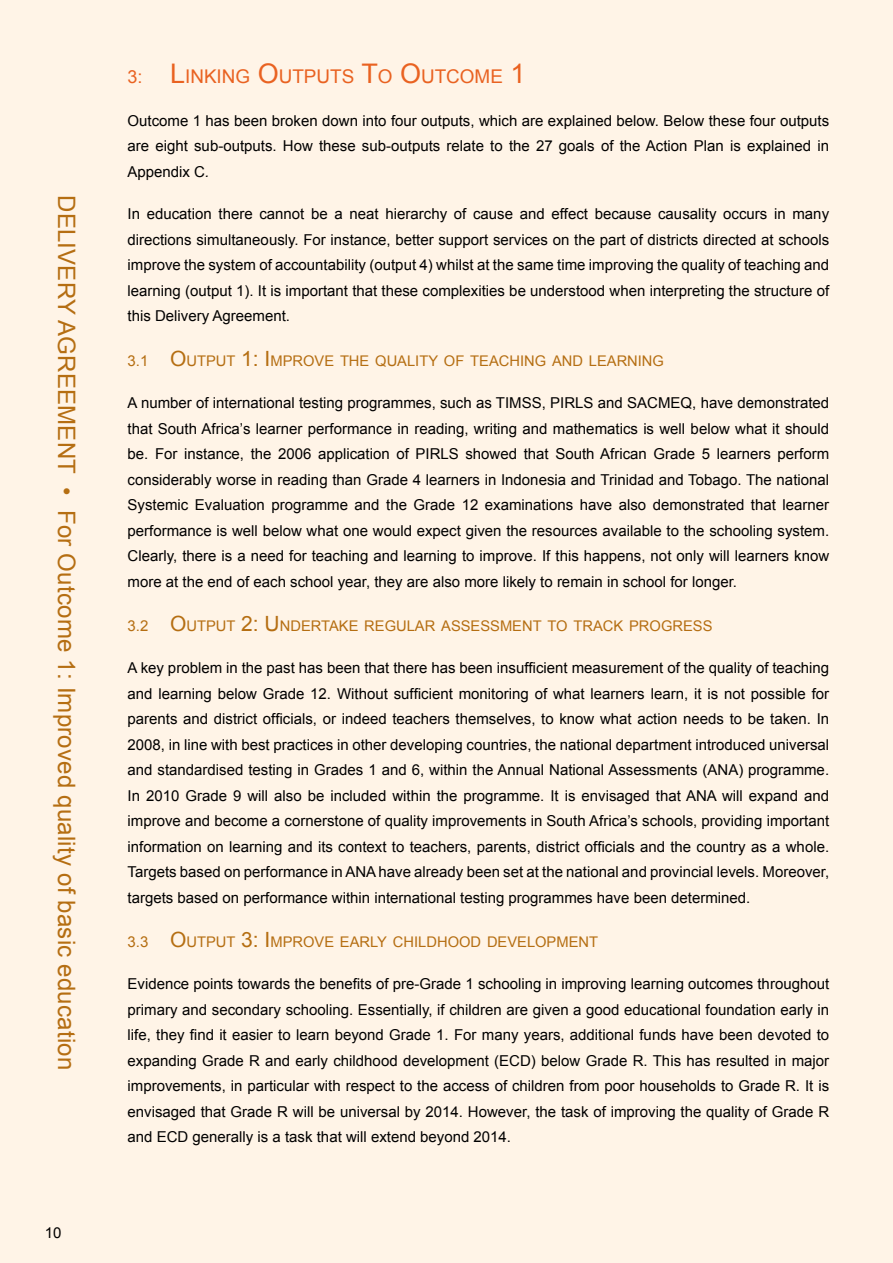
<style>
.page{position:relative;width:893px;height:1263px;background:#fff4e7}
.page>*{position:absolute;margin:0;border:0;box-sizing:border-box;transform-origin:0 0}
.t1{font:24px "Arial";letter-spacing:.01em;color:#b56e12}
.t2{font:18.9px "Arial";color:#e96221}
.t3{font:15px/25.5px "Arial";color:#000;text-align:justify}
.t4{font:14.7px "Arial";color:#b56e12}
.s1{font-size:18px}
.s2{font-size:27px}
.s3{font-style:italic}
.s4{font-size:15px}
.s5{font-size:21px}
</style>
<div class="page">
<hr style="left:892px;top:0;width:1px;height:1263px;background:#fbf6ee">
<h1 class="t1" style="left:80px;top:195px;width:876px;rotate:90deg">DELIVERY AGREEMENT • For Outcome 1: Improved quality of basic education</h1>
<p class="t3" style="left:45px;top:1220px;width:18px">10</p>
<p class="t2" style="left:128px;top:66px;width:399px"><span class="s1">3:</span> <span class="s2">L</span>i nki ng <span class="s2">O</span>utputs <span class="s2">T</span>o <span class="s2">O</span>utcome <span class="s2">1</span></p>
<p class="t3" style="left:128px;top:108px;width:703px">Outcome 1 has been broken down into four outputs, which are explained below. Below these four outputs are eight sub-outputs. How these sub-outputs relate to the 27 goals of the Action Plan is explained in Appendix C<span class="s3">.</span></p>
<p class="t3" style="left:128px;top:201px;width:703px">In education there cannot be a neat hierarchy of cause and effect because causality occurs in many directions simultaneously. For instance, better support services on the part of districts directed at schools improve the system of accountability (output 4) whilst at the same time improving the quality of teaching and learning (output 1). It is important that these complexities be understood when interpreting the structure of this Delivery Agreement.</p>
<p class="t4" style="left:128px;top:352px;width:538px"><span class="s4">3.1</span> <span class="s5">O</span>utput <span class="s5">1: I</span>mprove th e quality of teachi ng and learni ng</p>
<p class="t3" style="left:128px;top:390px;width:703px">A number of international testing programmes, such as TIMSS, PIRLS and SACMEQ, have demonstrated that South Africa’s learner performance in reading, writing and mathematics is well below what it should be. For instance, the 2006 application of PIRLS showed that South African Grade 5 learners perform considerably worse in reading than Grade 4 learners in Indonesia and Trinidad and Tobago. The national Systemic Evaluation programme and the Grade 12 examinations have also demonstrated that learner performance is well below what one would expect given the resources available to the schooling system.<br>Clearly, there is a need for teaching and learning to improve. If this happens, not only will learners know more at the end of each school year, they are also more likely to remain in school for longer.</p>
<p class="t4" style="left:128px;top:617px;width:586px"><span class="s4">3.2</span> <span class="s5">O</span> utput <span class="s5">2: U</span> ndertake regular assessment to track progress</p>
<p class="t3" style="left:128px;top:655px;width:703px">A key problem in the past has been that there has been insufficient measurement of the quality of teaching and learning below Grade 12. Without sufficient monitoring of what learners learn, it is not possible for parents and district officials, or indeed teachers themselves, to know what action needs to be taken. In 2008, in line with best practices in other developing countries, the national department introduced universal and standardised testing in Grades 1 and 6, within the Annual National Assessments (ANA) programme.<br>In 2010 Grade 9 will also be included within the programme. It is envisaged that ANA will expand and improve and become a cornerstone of quality improvements in South Africa’s schools, providing important information on learning and its context to teachers, parents, district officials and the country as a whole.<br>Targets based on performance in ANA have already been set at the national and provincial levels. Moreover, targets based on performance within international testing programmes have been determined.</p>
<p class="t4" style="left:128px;top:933px;width:275px"><span class="s4">3.3</span> <span class="s5">O</span> utput <span class="s5">3: I</span>mprove early chil</p>
<p class="t4" style="left:426px;top:933px;width:173px">dhood development</p>
<p class="t3" style="left:128px;top:971px;width:703px">Evidence points towards the benefits of pre-Grade 1 schooling in improving learning outcomes throughout primary and secondary schooling. Essentially, if children are given a good educational foundation early in life, they find it easier to learn beyond Grade 1. For many years, additional funds have been devoted to expanding Grade R and early childhood development (ECD) below Grade R. This has resulted in major improvements, in particular with respect to the access of children from poor households to Grade R. It is envisaged that Grade R will be universal by 2014. However, the task of improving the quality of Grade R and ECD generally is a task that will extend beyond 2014.</p>
</div>
